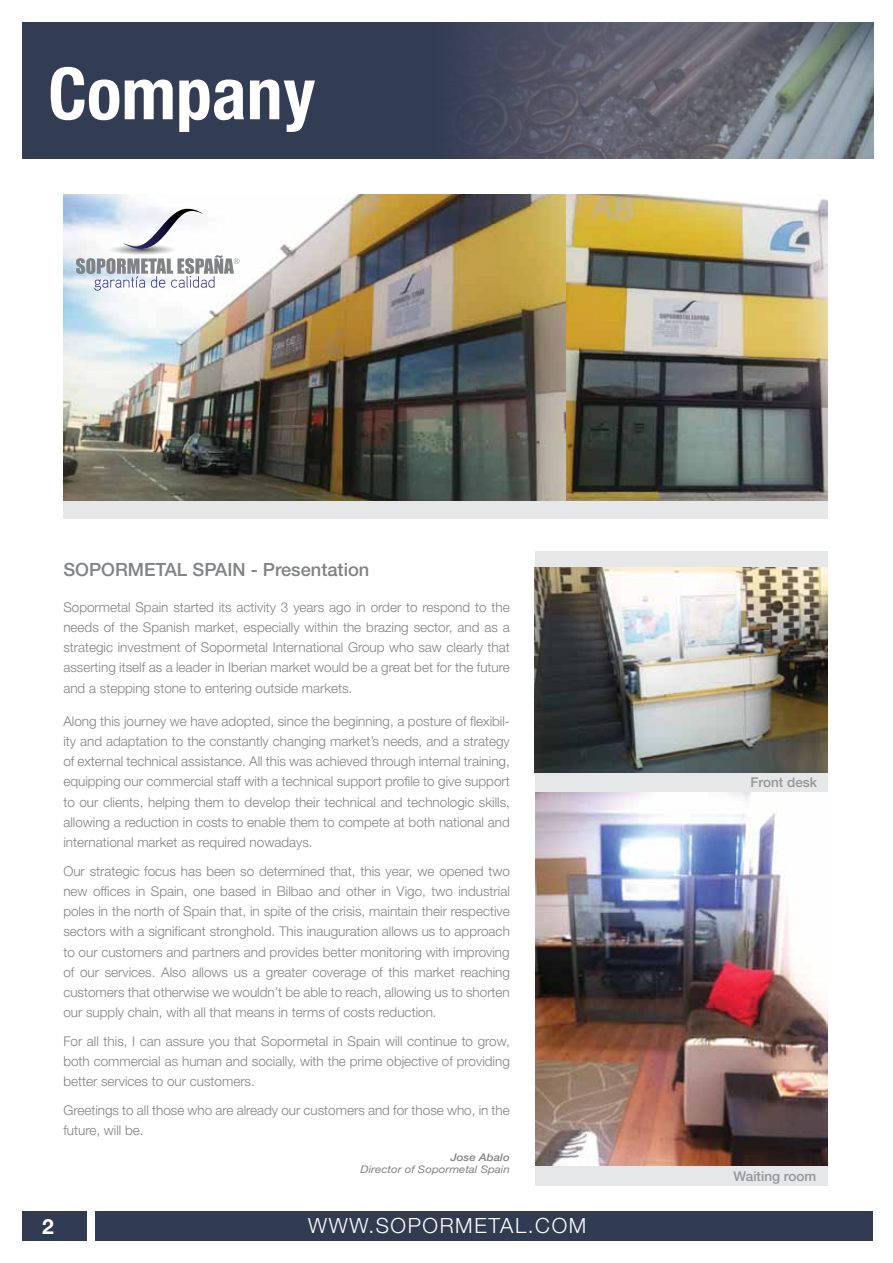
<style>
.page{position:relative;width:893px;height:1263px;background:#fff}
.page>*{position:absolute;margin:0;border:0;box-sizing:border-box;transform-origin:0 0}
.t1{font:700 condensed 72px "Helvetica Neue";color:#fff}
.t2{font:300 21px "Helvetica Neue";letter-spacing:.075em;color:#fff}
.t3{font:700 21px "Helvetica Neue";color:#fff}
.t4{font:500 18.3px "Helvetica Neue";color:#808285}
.t5{font:300 13.5px/20.2px "Helvetica Neue";color:#808285;text-align:justify}
.t6{font:500 13.5px "Helvetica Neue";color:#939598}
.t7{font:italic 10.5px "Helvetica Neue";color:#808285;scale:1.1 1}
.t8{font:italic 500 10.5px "Helvetica Neue";color:#808285;scale:1.1 1}
</style>
<div class="page">
<svg style="left:23px;top:23px;width:850px;height:135px;background:#4b5264"></svg>
<div style="left:23px;top:1211px;width:850px;height:30px;background:#313c53"></div>
<div style="left:87px;top:1197px;width:7px;height:58px;background:#fff"></div>
<div style="left:535px;top:551px;width:292px;height:634px;background:#e6e7e8"></div>
<div style="left:63px;top:195px;width:765px;height:324px;background:#e6e7e8"></div>
<img style="left:63px;top:195px;width:504px;height:306px">
<img style="left:567px;top:195px;width:260px;height:306px">
<img style="left:535px;top:792px;width:292px;height:373px">
<img style="left:535px;top:567px;width:292px;height:205px">
<svg style="left:76px;top:209px;width:163px;height:82px"></svg>
<h1 class="t1" style="left:48px;top:50px;width:269px">Company</h1>
<h3 class="t4" style="left:63px;top:559px;width:308px">SOPORMETAL SPAIN - Presentation</h3>
<p class="t5" style="left:63px;top:596px;width:448px">Sopormetal Spain started its activity 3 years ago in order to respond to the needs of the Spanish market, especially within the brazing sector, and as a strategic investment of Sopormetal International Group who saw clearly that asserting itself as a leader in Iberian market would be a great bet for the future and a stepping stone to entering outside markets.</p>
<p class="t5" style="left:63px;top:710px;width:448px">Along this journey we have adopted, since the beginning, a posture of flexibil&shy;ity and adaptation to the constantly changing market’s needs, and a strategy of external technical assistance. All this was achieved through internal training, equipping our commercial staff with a technical support profile to give support to our clients, helping them to develop their technical and technologic skills, allowing a reduction in costs to enable them to compete at both national and international market as required nowadays.</p>
<p class="t5" style="left:63px;top:860px;width:448px">Our strategic focus has been so determined that, this year, we opened two new offices in Spain, one based in Bilbao and other in Vigo, two industrial poles in the north of Spain that, in spite of the crisis, maintain their respective sectors with a significant stronghold. This inauguration allows us to approach to our customers and partners and provides better monitoring with improving of our services. Also allows us a greater coverage of this market reaching customers that otherwise we wouldn’t be able to reach, allowing us to shorten our supply chain, with all that means in terms of costs reduction.</p>
<p class="t5" style="left:63px;top:1031px;width:448px">For all this, I can assure you that Sopormetal in Spain will continue to grow, both commercial as human and socially, with the prime objective of providing better services to our customers.</p>
<p class="t5" style="left:63px;top:1100px;width:448px">Greetings to all those who are already our customers and for those who, in the future, will be.</p>
<p class="t8" style="left:451px;top:1151px;width:55px">Jose Abalo</p>
<p class="t7" style="left:361px;top:1162px;width:137px">Director of Sopormetal Spain</p>
<h2 class="t3" style="left:42px;top:1213px;width:13px">2</h2>
<h2 class="t2" style="left:308px;top:1212px;width:280px">WWW.SOPORMETAL.COM</h2>
<p class="t6" style="left:751px;top:774px;width:68px">Front desk</p>
<p class="t6" style="left:734px;top:1168px;width:84px">Waiting room</p>
</div>
